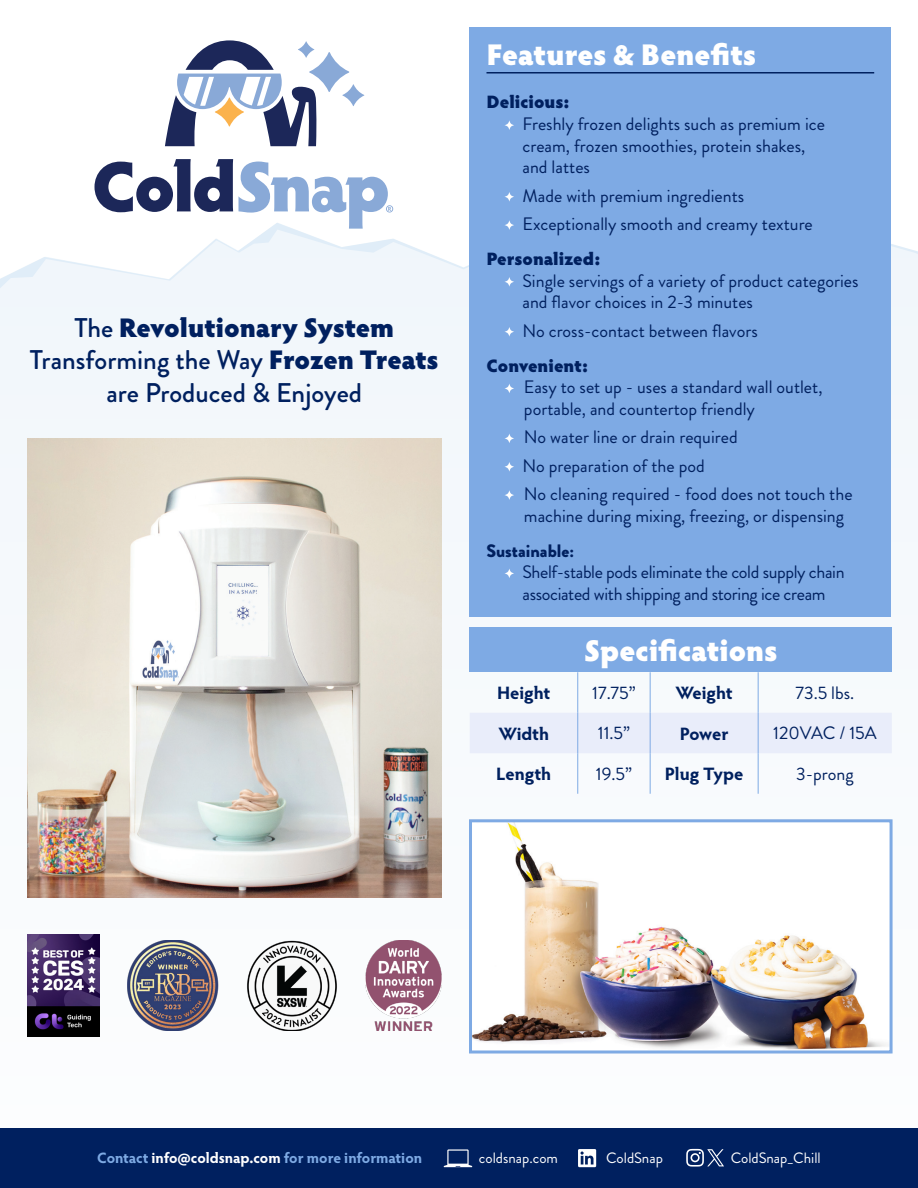
<style>
.page{position:relative;width:918px;height:1188px;background:#fff}
.page>*{position:absolute;margin:0;border:0;box-sizing:border-box;transform-origin:0 0}
.Table_Title{font:900 30px "Hypatia Sans Pro";letter-spacing:-.005em;color:#fff}
.t1{font:500 27px/32.4px "Brandon Grotesque";color:#00205f;text-align:center}
.Body{font:18px/21.6px "Brandon Grotesque";color:#00205f}
.Body-2{font:18px/21.6px "Brandon Grotesque";letter-spacing:-.02em;color:#00205f}
.Table_Body{font:18px "Brandon Grotesque";color:#00205f}
.Table_Head{font:700 18px "Hypatia Sans Pro";color:#00205f}
.Bold_Body{font:900 18px "Hypatia Sans Pro";color:#00205f}
.Body-3{font:900 18px "Brandon Grotesque";color:#00205f}
.Bold_Body-2{font:700 15px "Hypatia Sans Pro";letter-spacing:-.005em;color:#7eaae4}
.Bold_Body-3{font:15px "Brandon Grotesque";color:#fff}
.s1{font-family:"Hypatia Sans Pro";font-weight:900}
.s2{color:#fff}
</style>
<div class="page">
<div style="left:0;top:294px;width:918px;height:760px;background:#f6fafc"></div>
<svg style="left:0;top:184px;width:918px;height:110px"></svg>
<div style="left:470px;top:27px;width:421px;height:590px;background:#7eaae4"></div>
<svg style="left:95px;top:159px;width:138px;height:53px"></svg>
<svg style="left:165px;top:40px;width:199px;height:106px"></svg>
<svg style="left:239px;top:162px;width:154px;height:67px"></svg>
<hr style="left:486px;top:72px;width:388px;height:2px;background:#00205f">
<svg style="left:504px;top:120px;width:10px;height:10px"></svg>
<svg style="left:504px;top:192px;width:10px;height:10px"></svg>
<svg style="left:504px;top:220px;width:10px;height:10px"></svg>
<svg style="left:504px;top:277px;width:10px;height:10px"></svg>
<svg style="left:504px;top:327px;width:10px;height:10px"></svg>
<svg style="left:504px;top:384px;width:10px;height:9px"></svg>
<svg style="left:504px;top:434px;width:10px;height:9px"></svg>
<svg style="left:504px;top:462px;width:10px;height:10px"></svg>
<svg style="left:504px;top:490px;width:10px;height:10px"></svg>
<svg style="left:504px;top:569px;width:10px;height:9px"></svg>
<img style="left:473px;top:823px;width:416px;height:226px">
<div style="left:470px;top:628px;width:422px;height:44px;background:#7eaae4"></div>
<div style="left:470px;top:713px;width:422px;height:40px;background:#e9edfa"></div>
<hr style="left:577px;top:672px;width:1px;height:41px;background:#7eaae4">
<hr style="left:650px;top:672px;width:1px;height:41px;background:#7eaae4">
<hr style="left:758px;top:672px;width:1px;height:41px;background:#7eaae4">
<hr style="left:577px;top:713px;width:1px;height:40px;background:#7eaae4">
<hr style="left:650px;top:713px;width:1px;height:40px;background:#7eaae4">
<hr style="left:758px;top:713px;width:1px;height:40px;background:#7eaae4">
<hr style="left:577px;top:753px;width:1px;height:41px;background:#7eaae4">
<hr style="left:650px;top:753px;width:1px;height:41px;background:#7eaae4">
<hr style="left:758px;top:753px;width:1px;height:41px;background:#7eaae4">
<img style="left:27px;top:438px;width:415px;height:460px">
<img style="left:27px;top:934px;width:73px;height:103px">
<img style="left:247px;top:940px;width:90px;height:91px">
<img style="left:127px;top:940px;width:91px;height:91px">
<img style="left:365px;top:940px;width:77px;height:91px">
<div style="left:469px;top:819px;width:424px;height:234px;border:3px solid #7eaae4"></div>
<div style="left:0;top:1128px;width:918px;height:60px;background:#00205f"></div>
<svg style="left:444px;top:1149px;width:28px;height:18px"></svg>
<svg style="left:578px;top:1149px;width:18px;height:18px"></svg>
<svg style="left:686px;top:1149px;width:38px;height:18px"></svg>
<p class="t1" style="left:30px;top:312px;width:410px">The <span class="s1">Revolutionary System<br></span>Transforming the Way <span class="s1">Frozen Treats </span>are Produced &amp; Enjoyed</p>
<p class="Table_Title" style="left:486px;top:33px;width:271px">Features &amp; Benefits</p>
<p class="Bold_Body" style="left:486px;top:89px;width:85px">Delicious:</p>
<p class="Body" style="left:522px;top:113px;width:304px">Freshly frozen delights such as premium ice cream, frozen smoothies, protein shakes, and lattes</p>
<p class="Body" style="left:522px;top:185px;width:223px">Made with premium ingredients</p>
<p class="Body" style="left:522px;top:213px;width:292px">Exceptionally smooth and creamy texture</p>
<p class="Bold_Body" style="left:486px;top:246px;width:115px">Personalized:</p>
<p class="Body" style="left:522px;top:270px;width:338px">Single servings of a variety of product categories and flavor choices in 2-3 minutes</p>
<p class="Body" style="left:522px;top:320px;width:237px">No cross-contact between flavors</p>
<p class="Bold_Body" style="left:486px;top:352px;width:103px">Convenient:</p>
<p class="Body" style="left:524px;top:377px;width:300px">Easy to set up - uses a standard wall outlet, portable, and countertop friendly</p>
<p class="Body" style="left:524px;top:427px;width:215px">No water line or drain required</p>
<p class="Body" style="left:522px;top:455px;width:184px">No preparation of the pod</p>
<p class="Body" style="left:524px;top:483px;width:330px">No cleaning required - food does not touch the machine during mixing, freezing, or dispensing</p>
<p class="Body-3" style="left:486px;top:538px;width:89px">Sustainable:</p>
<p class="Body-2" style="left:522px;top:562px;width:324px">Shelf-stable pods eliminate the cold supply chain associated with shipping and storing ice cream</p>
<p class="Table_Title" style="left:584px;top:628px;width:196px">Specifications</p>
<p class="Table_Head" style="left:497px;top:680px;width:55px">Height</p>
<p class="Table_Body" style="left:592px;top:680px;width:45px">17.75”</p>
<p class="Table_Head" style="left:676px;top:680px;width:59px">Weight</p>
<p class="Table_Body" style="left:796px;top:680px;width:60px">73.5 lbs.</p>
<p class="Table_Head" style="left:498px;top:721px;width:52px">Width</p>
<p class="Table_Body" style="left:598px;top:721px;width:34px">11.5”</p>
<p class="Table_Head" style="left:680px;top:721px;width:50px">Power</p>
<p class="Table_Body" style="left:773px;top:721px;width:105px">120VAC / 15A</p>
<p class="Table_Head" style="left:496px;top:761px;width:56px">Length</p>
<p class="Table_Body" style="left:596px;top:761px;width:38px">19.5”</p>
<p class="Table_Head" style="left:665px;top:761px;width:80px">Plug Type</p>
<p class="Table_Body" style="left:796px;top:761px;width:59px">3-prong</p>
<p class="Bold_Body-2" style="left:97px;top:1147px;width:326px">Contact <span class="s2">info@coldsnap.com</span> for more information</p>
<p class="Bold_Body-3" style="left:479px;top:1147px;width:81px">coldsnap.com</p>
<p class="Bold_Body-3" style="left:606px;top:1147px;width:58px">ColdSnap</p>
<p class="Bold_Body-3" style="left:731px;top:1147px;width:92px">ColdSnap_Chill</p>
</div>
